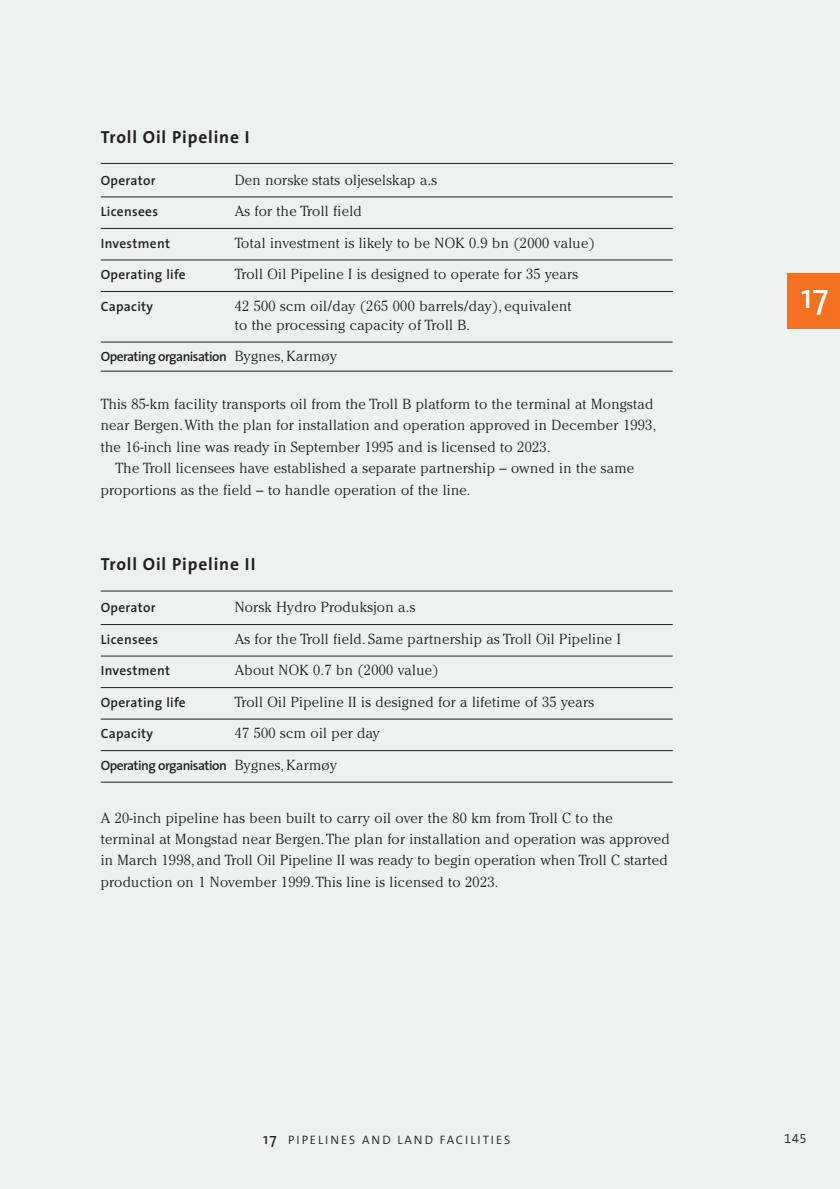
<style>
.page{position:relative;width:840px;height:1189px;background:#fff}
.page>*{position:absolute;margin:0;border:0;box-sizing:border-box;transform-origin:0 0}
.t1{font:35px "The Sans";color:#fff}
.t2{font:700 17.5px "The Sans";letter-spacing:.05em;color:#231f20}
.t3{font:300 14.53px/21.3px "Cheltenham";letter-spacing:.02em;color:#231f20}
.t4{font:600 13.47px "The Sans";letter-spacing:.025em;color:#231f20}
.t5{font:600 13.47px "The Sans";letter-spacing:-.035em;color:#231f20}
.t6{font:13.12px "The Sans Semi Light Expert";color:#231f20}
.t7{font:300 12.25px "The Sans";letter-spacing:.155em;color:#231f20}
.s1{font-family:"Cheltenham";font-weight:300;font-size:14.53px}
.s2{font-family:"The Sans Caps";font-weight:400;font-size:14px;color:#edf2f0}
.s3{font-weight:400;font-size:15.58px}
</style>
<div class="page">
<div style="left:0;top:0;width:840px;height:1188px;background:#edf2f0"></div>
<p class="t2" style="left:101px;top:130px;width:150px">Troll Oil Pipeline I</p>
<p class="t4" style="left:101px;top:175px;width:56px">Operator</p>
<p class="t3" style="left:235px;top:170px;width:204px">Den norske stats oljeselskap a.s</p>
<p class="t4" style="left:101px;top:206px;width:59px">Licensees</p>
<p class="t3" style="left:235px;top:202px;width:129px">As for the Troll field</p>
<p class="t4" style="left:101px;top:238px;width:71px">Investment</p>
<p class="t3" style="left:235px;top:233px;width:362px">Total investment is likely to be NOK 0.9 bn (2000 value)</p>
<p class="t4" style="left:101px;top:269px;width:87px">Operating life</p>
<p class="t3" style="left:235px;top:265px;width:345px">Troll Oil Pipeline I is designed to operate for 35 years</p>
<p class="t4" style="left:101px;top:301px;width:54px">Capacity</p>
<p class="t3" style="left:235px;top:297px;width:338px;line-height:19.2px">42 500 scm oil/day (265 000 barrels/day), equivalent to the processing capacity of Troll B.</p>
<p class="t5" style="left:101px;top:352px;width:238px">Operating organisation <span class="s1">Bygnes, Karmøy</span></p>
<p class="t3" style="left:101px;top:395px;width:554px">This 85-km facility transports oil from the Troll B platform to the terminal at Mongstad</p>
<p class="t3" style="left:101px;top:416px;width:557px">near Bergen.With the plan for installation and operation approved in December 1993,</p>
<p class="t3" style="left:101px;top:437px;width:451px">the 16-inch line was ready in September 1995 and is licensed to 2023.</p>
<p class="t3" style="left:116px;top:459px;width:520px">The Troll licensees have established a separate partnership – owned in the same</p>
<p class="t3" style="left:101px;top:480px;width:371px">proportions as the field – to handle operation of the line.</p>
<p class="t2" style="left:101px;top:557px;width:156px">Troll Oil Pipeline II</p>
<p class="t4" style="left:101px;top:602px;width:56px">Operator</p>
<p class="t3" style="left:235px;top:598px;width:182px">Norsk Hydro Produksjon a.s</p>
<p class="t4" style="left:101px;top:634px;width:59px">Licensees</p>
<p class="t3" style="left:235px;top:629px;width:388px">As for the Troll field. Same partnership as Troll Oil Pipeline I</p>
<p class="t4" style="left:101px;top:665px;width:71px">Investment</p>
<p class="t3" style="left:235px;top:661px;width:206px">About NOK 0.7 bn (2000 value)</p>
<p class="t4" style="left:101px;top:697px;width:87px">Operating life</p>
<p class="t3" style="left:235px;top:692px;width:361px">Troll Oil Pipeline II is designed for a lifetime of 35 years</p>
<p class="t4" style="left:101px;top:728px;width:54px">Capacity</p>
<p class="t3" style="left:235px;top:724px;width:147px">47 500 scm oil per day</p>
<p class="t5" style="left:101px;top:760px;width:238px">Operating organisation <span class="s1">Bygnes, Karmøy</span></p>
<p class="t3" style="left:101px;top:808px;width:571px">A 20-inch pipeline has been built to carry oil over the 80 km from Troll C to the terminal at Mongstad near Bergen.The plan for installation and operation was approved in March 1998, and Troll Oil Pipeline II was ready to begin operation when Troll C started production on 1 November 1999.This line is licensed to 2023.</p>
<p class="t7" style="left:263px;top:1135px;width:249px"><span class="s2">17</span><span class="s3">17</span> PIPELINES AND LAND FACILITIES</p>
<h1 class="t1" style="left:801px;top:283px;width:29px">17</h1>
<p class="t6" style="left:784px;top:1130px;width:24px">145</p>
</div>
